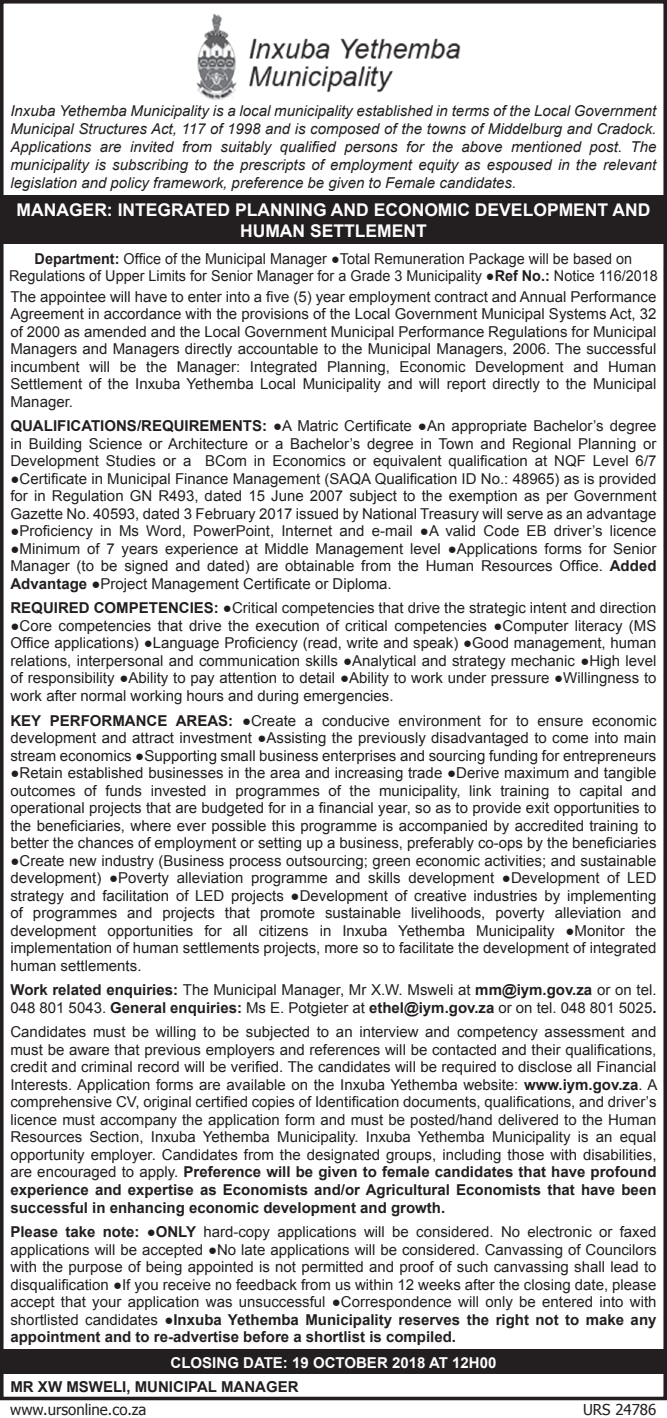
<style>
.page{position:relative;width:667px;height:1418px;background:#fff}
.page>*{position:absolute;margin:0;border:0;box-sizing:border-box;transform-origin:0 0}
.t1{font:700 17.5px/21px "Arial";color:#fff;text-align:center}
.t2{font:15px/17.5px "Arial";color:#231f20;text-align:justify}
.t3{font:italic 15px/18px "Arial";color:#231f20;text-align:justify}
.t4{font:15px/17.5px "Arial";color:#231f20;text-align:center;scale:.96 1}
.t5{font:700 15px "Arial";color:#fff}
.t6{font:15px "Tahoma";color:#231f20}
.t7{font:700 15px "Arial";color:#231f20}
.s1{font-weight:700}
</style>
<div class="page">
<div style="left:0;top:1349px;width:666px;height:25px;background:#231f20"></div>
<div style="left:0;top:0;width:666px;height:1400px;border:4px solid #231f20"></div>
<img style="left:196px;top:13px;width:265px;height:87px">
<div style="left:0;top:196px;width:666px;height:48px;background:#231f20"></div>
<p class="t3" style="left:10px;top:102px;width:647px">Inxuba Yethemba Municipality is a local municipality established in terms of the Local Government Municipal Structures Act, 117 of 1998 and is composed of the towns of Middelburg and Cradock.<br>Applications are invited from suitably qualified persons for the above mentioned post. The municipality is subscribing to the prescripts of employment equity as espoused in the relevant legislation and policy framework, preference be given to Female candidates.</p>
<p class="t1" style="left:16px;top:199px;width:635px">MANAGER: INTEGRATED PLANNING AND ECONOMIC DEVELOPMENT AND<br>HUMAN SETTLEMENT</p>
<p class="t4" style="left:9px;top:250px;width:676px"><span class="s1">Department:</span> Office of the Municipal Manager <span class="s1">●</span>Total Remuneration Package will be based on<br>Regulations of Upper Limits for Senior Manager for a Grade 3 Municipality <span class="s1">●Ref No.:</span> Notice 116/2018</p>
<p class="t2" style="left:10px;top:288px;width:647px">The appointee will have to enter into a five (5) year employment contract and Annual Performance Agreement in accordance with the provisions of the Local Government Municipal Systems Act, 32 of 2000 as amended and the Local Government Municipal Performance Regulations for Municipal Managers and Managers directly accountable to the Municipal Managers, 2006. The successful incumbent will be the Manager: Integrated Planning, Economic Development and Human Settlement of the Inxuba Yethemba Local Municipality and will report directly to the Municipal Manager.</p>
<p class="t2" style="left:10px;top:417px;width:647px"><span class="s1">QUALIFICATIONS/REQUIREMENTS:</span> ●A Matric Certificate ●An appropriate Bachelor’s degree in Building Science or Architecture or a Bachelor’s degree in Town and Regional Planning or Development Studies or a BCom in Economics or equivalent qualification at NQF Level 6/7</p>
<p class="t2" style="left:10px;top:470px;width:647px">●Certificate in Municipal Finance Management (SAQA Qualification ID No.: 48965) as is provided for in Regulation GN R493, dated 15 June 2007 subject to the exemption as per Government Gazette No. 40593, dated 3 February 2017 issued by National Treasury will serve as an advantage</p>
<p class="t2" style="left:10px;top:522px;width:647px">●Proficiency in Ms Word, PowerPoint, Internet and e-mail ●A valid Code EB driver’s licence</p>
<p class="t2" style="left:10px;top:540px;width:647px">●Minimum of 7 years experience at Middle Management level ●Applications forms for Senior Manager (to be signed and dated) are obtainable from the Human Resources Office. <span class="s1">Added Advantage</span> ●Project Management Certificate or Diploma.</p>
<p class="t2" style="left:10px;top:599px;width:647px"><span class="s1">REQUIRED COMPETENCIES:</span> ●Critical competencies that drive the strategic intent and direction</p>
<p class="t2" style="left:10px;top:617px;width:647px">●Core competencies that drive the execution of critical competencies ●Computer literacy (MS Office applications) ●Language Proficiency (read, write and speak) ●Good management, human relations, interpersonal and communication skills ●Analytical and strategy mechanic ●High level of responsibility ●Ability to pay attention to detail ●Ability to work under pressure ●Willingness to work after normal working hours and during emergencies.</p>
<p class="t2" style="left:10px;top:711px;width:647px"><span class="s1">KEY PERFORMANCE AREAS:</span> ●Create a conducive environment for to ensure economic development and attract investment ●Assisting the previously disadvantaged to come into main stream economics ●Supporting small business enterprises and sourcing funding for entrepreneurs</p>
<p class="t2" style="left:10px;top:764px;width:647px">●Retain established businesses in the area and increasing trade ●Derive maximum and tangible outcomes of funds invested in programmes of the municipality, link training to capital and operational projects that are budgeted for in a financial year, so as to provide exit opportunities to the beneficiaries, where ever possible this programme is accompanied by accredited training to better the chances of employment or setting up a business, preferably co-ops by the beneficiaries</p>
<p class="t2" style="left:10px;top:851px;width:647px">●Create new industry (Business process outsourcing; green economic activities; and sustainable development) ●Poverty alleviation programme and skills development ●Development of LED strategy and facilitation of LED projects ●Development of creative industries by implementing of programmes and projects that promote sustainable livelihoods, poverty alleviation and development opportunities for all citizens in Inxuba Yethemba Municipality ●Monitor the implementation of human settlements projects, more so to facilitate the development of integrated human settlements.</p>
<p class="t2" style="left:10px;top:981px;width:647px"><span class="s1">Work related enquiries:</span> The Municipal Manager, Mr X.W. Msweli at <span class="s1">mm@iym.gov.za</span> or on tel.<br>048 801 5043. <span class="s1">General enquiries:</span> Ms E. Potgieter at <span class="s1">ethel@iym.gov.za</span> or on tel. 048 801 5025<span class="s1">.</span></p>
<p class="t2" style="left:10px;top:1023px;width:648px">Candidates must be willing to be subjected to an interview and competency assessment and must be aware that previous employers and references will be contacted and their qualifications, credit and criminal record will be verified. The candidates will be required to disclose all Financial Interests. Application forms are available on the Inxuba Yethemba website: <span class="s1">www.iym.gov.za</span>. A comprehensive CV, original certified copies of Identification documents, qualifications, and driver’s licence must accompany the application form and must be posted/hand delivered to the Human Resources Section, Inxuba Yethemba Municipality. Inxuba Yethemba Municipality is an equal opportunity employer. Candidates from the designated groups, including those with disabilities, are encouraged to apply. <span class="s1">Preference will be given to female candidates that have profound experience and expertise as Economists and/or Agricultural Economists that have been successful in enhancing economic development and growth.</span></p>
<p class="t2" style="left:10px;top:1223px;width:647px"><span class="s1">Please take note:</span> ●<span class="s1">ONLY</span> hard-copy applications will be considered. No electronic or faxed applications will be accepted ●No late applications will be considered. Canvassing of Councilors with the purpose of being appointed is not permitted and proof of such canvassing shall lead to disqualification ●If you receive no feedback from us within 12 weeks after the closing date, please accept that your application was unsuccessful ●Correspondence will only be entered into with shortlisted candidates ●<span class="s1">Inxuba Yethemba Municipality reserves the right not to make any appointment and to re-advertise before a shortlist is compiled.</span></p>
<p class="t7" style="left:10px;top:1376px;width:289px">MR XW MSWELI, MUNICIPAL MANAGER</p>
<p class="t5" style="left:170px;top:1352px;width:327px">CLOSING DATE: 19 OCTOBER 2018 AT 12H00</p>
<p class="t6" style="left:10px;top:1399px;width:138px">www.ursonline.co.za</p>
<p class="t6" style="left:582px;top:1399px;width:75px">URS 24786</p>
</div>
